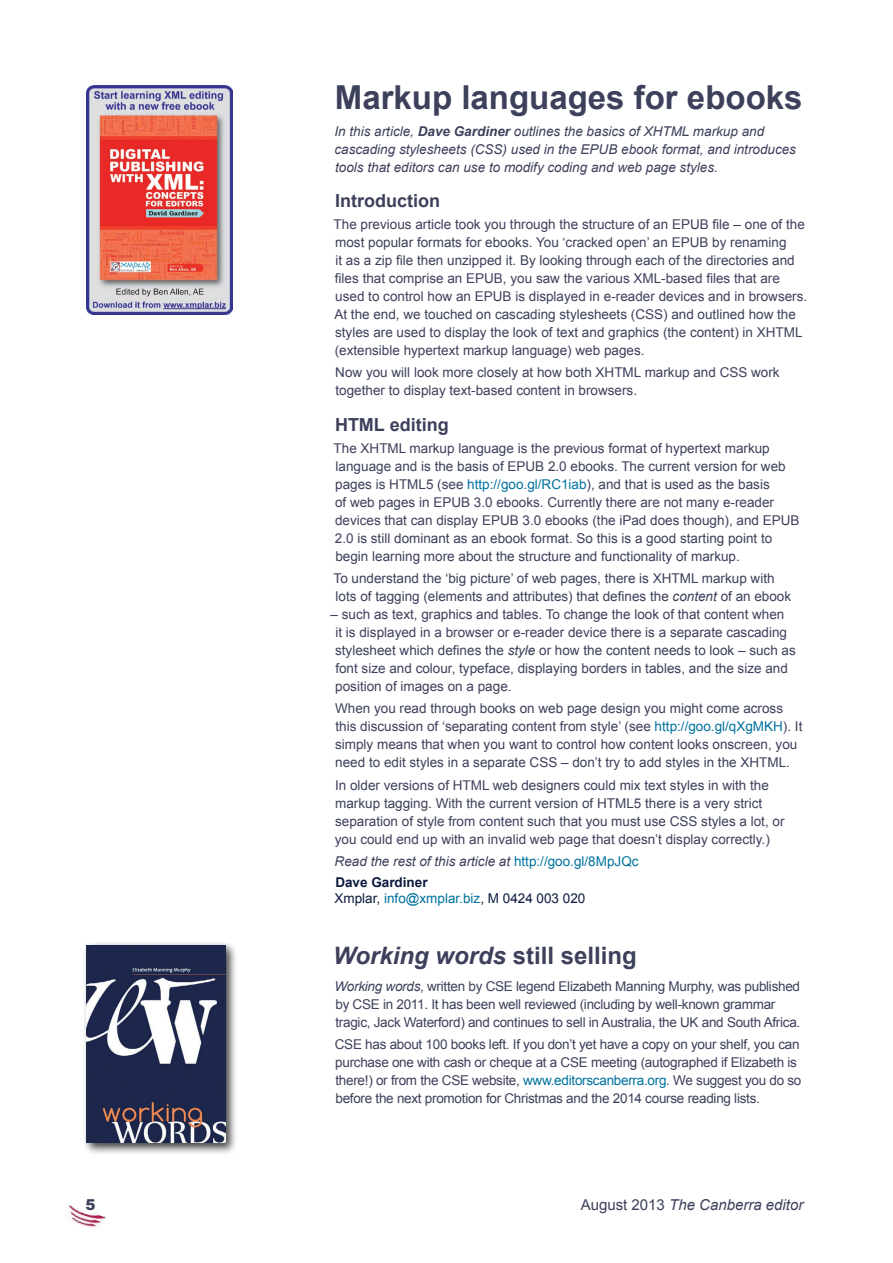
<style>
.page{position:relative;width:893px;height:1263px;background:#fff}
.page>*{position:absolute;margin:0;border:0;box-sizing:border-box;transform-origin:0 0}
.t1{font:700 33px "Arial";color:#3d405b}
.t2{font:italic 700 24px "Arial";color:#3d405b}
.t3{font:700 18px "Arial";color:#3d405b}
.t4{font:italic 15px "Arial";color:#3d405b}
.t5{font:900 15px "Arial";color:#3d405b}
.t6{font:13.5px/18px "Arial";color:#3d405b}
.t7{font:13.5px/18px "Arial";letter-spacing:-.02em;color:#3d405b}
.t8{font:italic 13.5px/18px "Arial";color:#3d405b}
.author_title{font:13.5px "Arial";color:#0b1a3e}
.author_name{font:700 13.5px "Arial";color:#0b1a3e}
.s1{font-weight:700}
.s2{color:#00729e}
.s3{font-style:italic}
.s4{font-style:normal;color:#00729e}
.s5{font-style:normal}
</style>
<div class="page">
<img style="left:68px;top:1205px;width:39px;height:22px">
<img style="left:86px;top:85px;width:146px;height:230px">
<div style="left:83px;top:941px;width:155px;height:214px;background:#000;opacity:.75"></div>
<img style="left:86px;top:945px;width:139px;height:198px">
<h1 class="t1" style="left:335px;top:75px;width:469px">Markup languages for ebooks</h1>
<p class="t8" style="left:334px;top:122px;width:463px">In this article, <span class="s1">Dave Gardiner</span> outlines the basics of XHTML markup and cascading stylesheets (CSS) used in the EPUB ebook format, and introduces tools that editors can use to modify coding and web page styles.</p>
<h3 class="t3" style="left:335px;top:189px;width:106px">Introduction</h3>
<p class="t6" style="left:334px;top:215px;width:475px">The previous article took you through the structure of an EPUB file – one of the most popular formats for ebooks. You ‘cracked open’ an EPUB by renaming<br>it as a zip file then unzipped it. By looking through each of the directories and files that comprise an EPUB, you saw the various XML-based files that are used to control how an EPUB is displayed in e-reader devices and in browsers.<br>At the end, we touched on cascading stylesheets (CSS) and outlined how the styles are used to display the look of text and graphics (the content) in XHTML (extensible hypertext markup language) web pages.</p>
<p class="t6" style="left:335px;top:364px;width:446px">Now you will look more closely at how both XHTML markup and CSS work together to display text-based content in browsers.</p>
<h3 class="t3" style="left:335px;top:412px;width:115px">HTML editing</h3>
<p class="t6" style="left:334px;top:439px;width:467px">The XHTML markup language is the previous format of hypertext markup language and is the basis of EPUB 2.0 ebooks. The current version for web pages is HTML5 (see <span class="s2">http://goo.gl/RC1iab</span>), and that is used as the basis<br>of web pages in EPUB 3.0 ebooks. Currently there are not many e-reader devices that can display EPUB 3.0 ebooks (the iPad does though), and EPUB 2.0 is still dominant as an ebook format. So this is a good starting point to begin learning more about the structure and functionality of markup.</p>
<p class="t6" style="left:334px;top:569px;width:459px">To understand the ‘big picture’ of web pages, there is XHTML markup with lots of tagging (elements and attributes) that defines the <span class="s3">content</span> of an ebook</p>
<p class="t6" style="left:335px;top:605px;width:462px;text-indent:-4px">– such as text, graphics and tables. To change the look of that content when<br>it is displayed in a browser or e-reader device there is a separate cascading stylesheet which defines the <span class="s3">style</span> or how the content needs to look – such as font size and colour, typeface, displaying borders in tables, and the size and position of images on a page.</p>
<p class="t6" style="left:335px;top:700px;width:469px">When you read through books on web page design you might come across this discussion of ‘separating content from style’ (see <span class="s2">http://goo.gl/qXgMKH</span>). It simply means that when you want to control how content looks onscreen, you need to edit styles in a separate CSS – don’t try to add styles in the XHTML.</p>
<p class="t6" style="left:335px;top:776px;width:451px">In older versions of HTML web designers could mix text styles in with the markup tagging. With the current version of HTML5 there is a very strict separation of style from content such that you must use CSS styles a lot, or you could end up with an invalid web page that doesn’t display correctly.)</p>
<p class="t8" style="left:335px;top:852px;width:305px">Read the rest of this article at <span class="s4">http://goo.gl/8MpJQc</span></p>
<p class="author_name" style="left:335px;top:873px;width:94px">Dave Gardiner</p>
<p class="author_title" style="left:335px;top:890px;width:252px">Xmplar, <span class="s2">info@xmplar.biz</span>, M 0424 003 020</p>
<h2 class="t2" style="left:333px;top:940px;width:305px">Working words <span class="s5">still selling</span></h2>
<p class="t7" style="left:334px;top:977px;width:467px"><span class="s3">Working words</span>, written by CSE legend Elizabeth Manning Murphy, was published by CSE in 2011. It has been well reviewed (including by well-known grammar tragic, Jack Waterford) and continues to sell in Australia, the UK and South Africa.</p>
<p class="t7" style="left:335px;top:1035px;width:468px">CSE has about 100 books left. If you don’t yet have a copy on your shelf, you can purchase one with cash or cheque at a CSE meeting (autographed if Elizabeth is there!) or from the CSE website, <span class="s2">www.editorscanberra.org</span>. We suggest you do so before the next promotion for Christmas and the 2014 course reading lists.</p>
<p class="t5" style="left:86px;top:1194px;width:12px">5</p>
<p class="t4" style="left:581px;top:1195px;width:224px"><span class="s5">August 2013</span> The Canberra editor</p>
</div>
